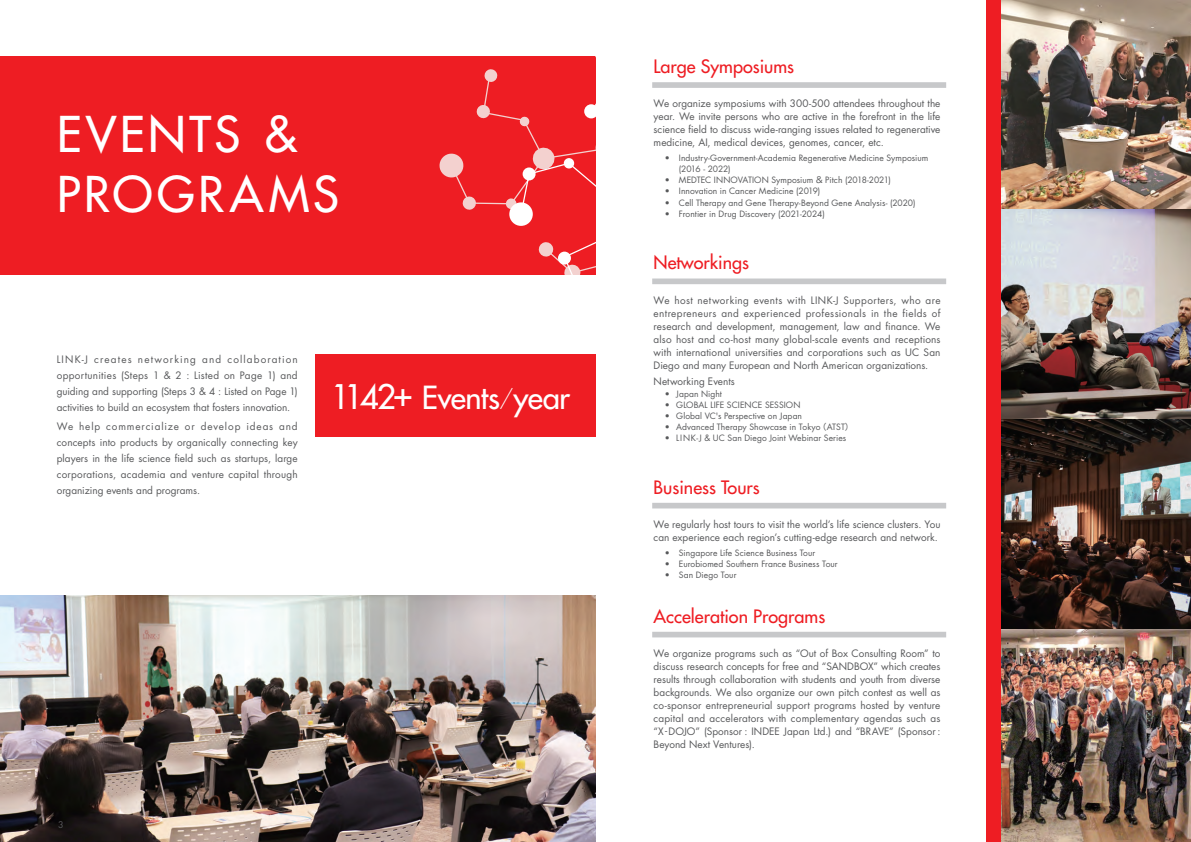
<style>
.page{position:relative;width:1191px;height:842px;background:#fff}
.page>*{position:absolute;margin:0;border:0;box-sizing:border-box;transform-origin:0 0}
.t1{font:500 48px/60px "Futura Std";letter-spacing:.075em;color:#fff}
.t2{font:500 31px "Futura Std";letter-spacing:-.015em;color:#fff}
.t3{font:500 18px "Futura Std";color:#ee1d23}
.t4{font:10px/13px "Futura Std";color:#57585a;text-align:justify}
.t5{font:9px "Futura Std";color:#57585a}
.t6{font:8.5px/11px "Futura Std";letter-spacing:.005em;color:#57585a}
.s1{font-size:33px}
.s2{font-weight:300;font-size:22px}
.s3{font-size:33px;color:#ee1d23}
.s4{font-family:"Gothic MB101 Pr 6 N"}
</style>
<div class="page">
<div style="left:0;top:57px;width:595px;height:218px;background:#ee1d23"></div>
<div style="left:986px;top:0;width:205px;height:842px;background:#ee1d23"></div>
<img style="left:1001px;top:0;width:190px;height:842px">
<img style="left:0;top:595px;width:595px;height:247px">
<svg style="left:439px;top:69px;width:156px;height:206px"></svg>
<div style="left:559px;top:252px;width:11px;height:12px;background:#fff;border-radius:50%"></div>
<div style="left:558px;top:252px;width:13px;height:13px;border:2px solid #fff;border-radius:50%"></div>
<div style="left:652px;top:82px;width:294px;height:6px;background:#c7c8ca"></div>
<div style="left:652px;top:278px;width:294px;height:6px;background:#c7c8ca"></div>
<div style="left:652px;top:503px;width:294px;height:5px;background:#c7c8ca"></div>
<div style="left:652px;top:632px;width:294px;height:5px;background:#c7c8ca"></div>
<div style="left:315px;top:354px;width:280px;height:83px;background:#ee1d23"></div>
<h1 class="t1" style="left:57px;top:104px;width:284px">EVENTS &amp;<br>PROGRAMS</h1>
<p class="t4" style="left:57px;top:351px;width:242px;line-height:16px">LINK-J creates networking and collaboration opportunities (Steps 1 &amp; 2 : Listed on Page 1) and guiding and supporting (Steps 3 &amp; 4 : Listed on Page 1) activities to build an ecosystem that fosters innovation.</p>
<p class="t4" style="left:57px;top:418px;width:242px;line-height:16px">We help commercialize or develop ideas and concepts into products by organically connecting key players in the life science field such as startups, large corporations, academia and venture capital through organizing events and programs.</p>
<h2 class="t2" style="left:331px;top:378px;width:252px"><span class="s1">1142+</span> Events<span class="s2">/</span>year<span class="s3">s</span></h2>
<h3 class="t3" style="left:653px;top:55px;width:142px">Large Symposiums</h3>
<p class="t4" style="left:653px;top:97px;width:288px">We organize symposiums with 300-500 attendees throughout the year. We invite persons who are active in the forefront in the life science field to discuss wide-ranging issues related to regenerative medicine, AI, medical devices, genomes, cancer, etc.</p>
<p class="t6" style="left:679px;top:153px;width:251px;text-indent:-14px">• Industry-Government-Academia Regenerative Medicine Symposium (2016 - 2022)</p>
<p class="t6" style="left:665px;top:175px;width:227px">• MEDTEC INNOVATION Symposium <span class="s4">＆</span> Pitch (2018-2021)</p>
<p class="t6" style="left:665px;top:186px;width:157px">• Innovation in Cancer Medicine (2019)</p>
<p class="t6" style="left:665px;top:197px;width:252px">• Cell Therapy and Gene Therapy-Beyond Gene Analysis- (2020)</p>
<p class="t6" style="left:665px;top:208px;width:161px">• Frontier in Drug Discovery (2021-2024)</p>
<h3 class="t3" style="left:653px;top:251px;width:97px">Networkings</h3>
<p class="t4" style="left:653px;top:294px;width:288px">We host networking events with LINK-J Supporters, who are entrepreneurs and experienced professionals in the fields of research and development, management, law and finance. We also host and co-host many global-scale events and receptions with international universities and corporations such as UC San Diego and many European and North American organizations.</p>
<p class="t4" style="left:653px;top:375px;width:83px">Networking Events</p>
<p class="t6" style="left:665px;top:388px;width:58px">• Japan Night</p>
<p class="t6" style="left:665px;top:399px;width:137px">• GLOBAL LIFE SCIENCE SESSION</p>
<p class="t6" style="left:665px;top:410px;width:139px">• Global VC's Perspective on Japan</p>
<p class="t6" style="left:665px;top:421px;width:190px">• Advanced Therapy Showcase in Tokyo<span class="s4">（</span>ATST<span class="s4">）</span></p>
<p class="t6" style="left:665px;top:432px;width:183px">• LINK-J &amp; UC San Diego Joint Webinar Series</p>
<h3 class="t3" style="left:653px;top:476px;width:108px">Business Tours</h3>
<p class="t4" style="left:653px;top:518px;width:288px">We regularly host tours to visit the world’s life science clusters. You can experience each region’s cutting-edge research and network.</p>
<p class="t6" style="left:665px;top:547px;width:152px">• Singapore Life Science Business Tour</p>
<p class="t6" style="left:665px;top:558px;width:174px">• Eurobiomed Southern France Business Tour</p>
<p class="t6" style="left:665px;top:569px;width:73px">• San Diego Tour</p>
<h3 class="t3" style="left:653px;top:605px;width:173px">Acceleration Programs</h3>
<p class="t4" style="left:653px;top:647px;width:288px">We organize programs such as “Out of Box Consulting Room” to discuss research concepts for free and “SANDBOX” which creates results through collaboration with students and youth from diverse backgrounds. We also organize our own pitch contest as well as co-sponsor entrepreneurial support programs hosted by venture capital and accelerators with complementary agendas such as “X -DOJO” (Sponsor : INDEE Japan Ltd.) and “BRAVE” (Sponsor:<br>Beyond Next Ventures).</p>
<p class="t5" style="left:58px;top:818px;width:7px">3</p>
<p class="t5" style="left:1128px;top:818px;width:7px">4</p>
</div>
